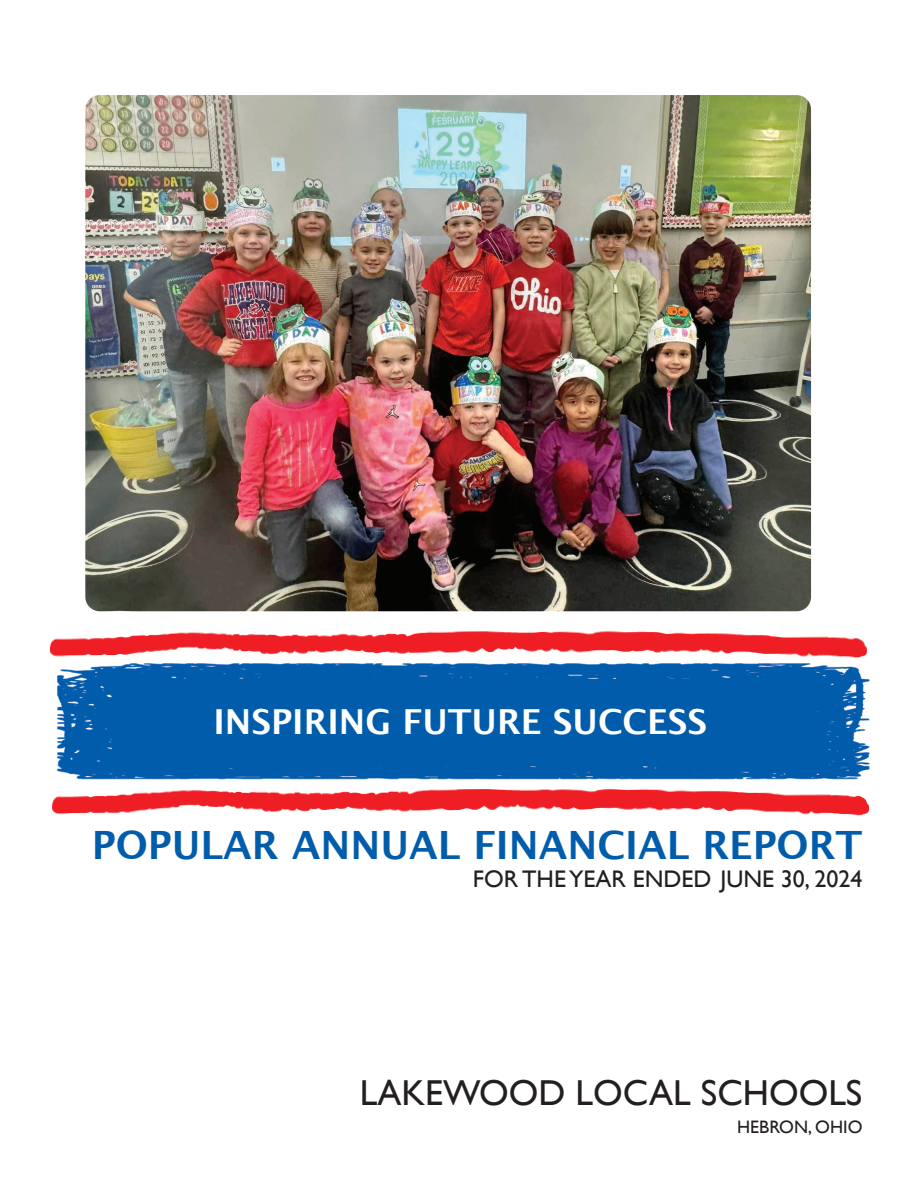
<style>
.page{position:relative;width:918px;height:1188px;background:#fff}
.page>*{position:absolute;margin:0;border:0;box-sizing:border-box;transform-origin:0 0}
.t1{font:700 39px "Lucida Grande";color:#015dab}
.t2{font:36px "Gill Sans";color:#231f20}
.t3{font:700 34.5px "Lucida Grande";color:#fff}
.t4{font:24px "Gill Sans";color:#231f20}
.t5{font:18px "Gill Sans";color:#231f20}
</style>
<div class="page">
<img style="left:57px;top:674px;width:813px;height:89px">
<img style="left:85px;top:95px;width:726px;height:510px">
<img style="left:49px;top:605px;width:818px;height:69px">
<img style="left:52px;top:763px;width:818px;height:53px">
<div style="left:116px;top:679px;width:699px;height:87px;background:#015dab"></div>
<p class="t3" style="left:213px;top:693px;width:495px">INSPIRING FUTURE SUCCESS</p>
<p class="t1" style="left:92px;top:813px;width:772px">POPULAR ANNUAL FINANCIAL REPORT</p>
<p class="t4" style="left:473px;top:865px;width:391px">FOR THE YEAR ENDED JUNE 30, 2024</p>
<p class="t2" style="left:360px;top:1072px;width:504px">LAKEWOOD LOCAL SCHOOLS</p>
<p class="t5" style="left:737px;top:1117px;width:127px">HEBRON, OHIO</p>
</div>
